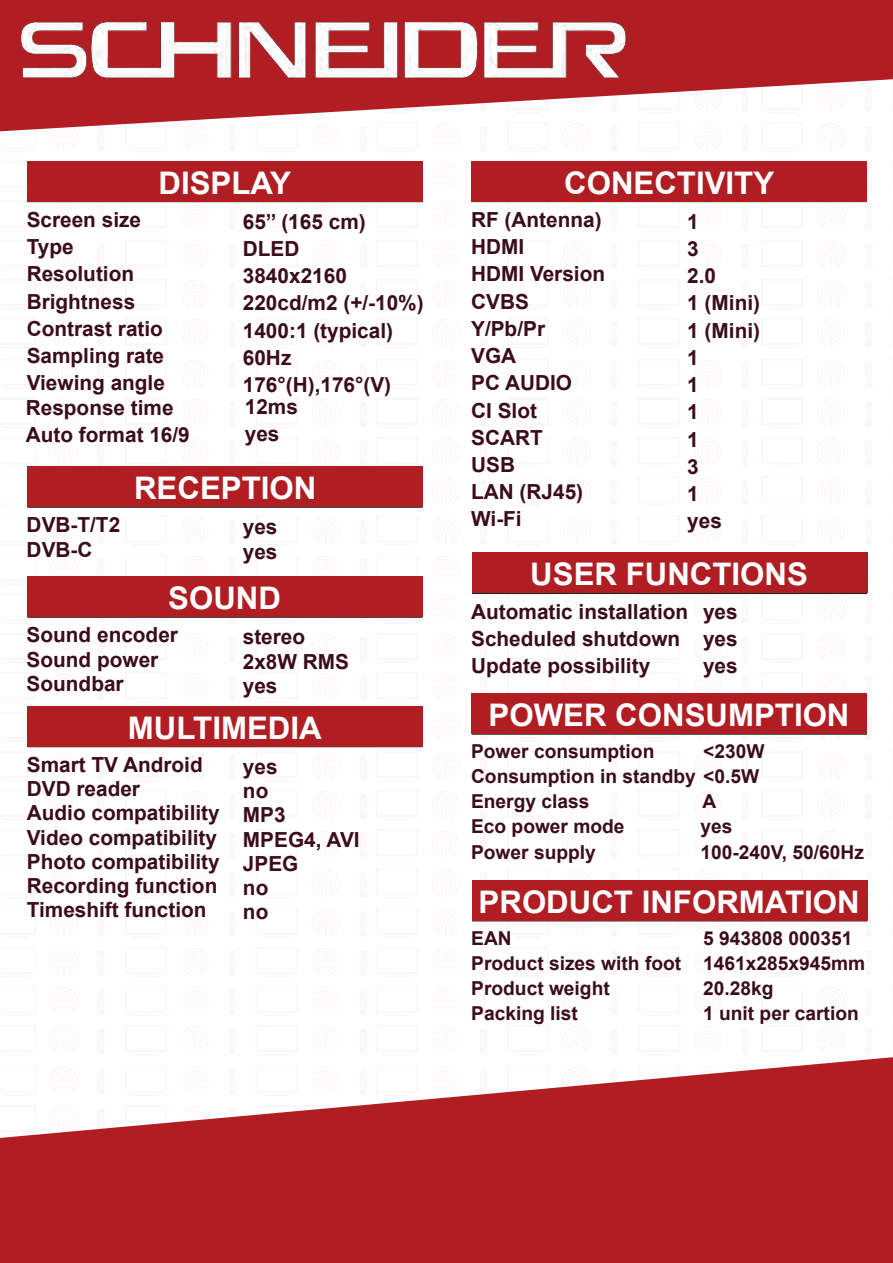
<style>
.page{position:relative;width:893px;height:1263px;background:#fff}
.page>*{position:absolute;margin:0;border:0;box-sizing:border-box;transform-origin:0 0}
.t1{font:700 31.05px "Arial";color:#fff}
.t2{font:700 20.85px/27.3px "Arial";color:#3a0d19}
.t3{font:700 19.2px/25.2px "Arial";color:#3a0d19}
</style>
<div class="page">
<img style="left:27px;top:466px;width:343px;height:111px">
<svg style="left:0;top:0;width:893px;height:131px;fill:#b01e23"></svg>
<svg style="left:0;top:1057px;width:893px;height:206px;fill:#b01e23"></svg>
<hr style="left:27px;top:201px;width:396px;height:1px;background:#000">
<div style="left:27px;top:161px;width:396px;height:40px;background:#b01e23"></div>
<hr style="left:472px;top:201px;width:395px;height:1px;background:#000">
<div style="left:472px;top:161px;width:395px;height:40px;background:#b01e23"></div>
<hr style="left:472px;top:593px;width:395px;height:1px;background:#000">
<div style="left:472px;top:553px;width:395px;height:40px;background:#b01e23"></div>
<hr style="left:472px;top:733px;width:395px;height:2px;background:#000">
<div style="left:472px;top:693px;width:395px;height:41px;background:#b01e23"></div>
<hr style="left:472px;top:920px;width:395px;height:1px;background:#000">
<div style="left:472px;top:880px;width:395px;height:40px;background:#b01e23"></div>
<hr style="left:27px;top:507px;width:396px;height:1px;background:#000">
<div style="left:27px;top:467px;width:396px;height:40px;background:#b01e23"></div>
<hr style="left:27px;top:617px;width:396px;height:1px;background:#000">
<div style="left:27px;top:577px;width:396px;height:40px;background:#b01e23"></div>
<hr style="left:28px;top:746px;width:395px;height:1px;background:#000">
<div style="left:28px;top:706px;width:395px;height:40px;background:#b01e23"></div>
<img style="left:21px;top:23px;width:604px;height:54px">
<h1 class="t1" style="left:158px;top:161px;width:134px">DISPLAY</h1>
<p class="t2" style="left:27px;top:206px;width:140px">Screen size<br>Type<br>Resolution<br>Brightness<br>Contrast ratio<br>Sampling rate<br>Viewing angle</p>
<p class="t2" style="left:26px;top:394px;width:166px">Response time<br>Auto format 16/9</p>
<p class="t2" style="left:243px;top:208px;width:182px">65’’ (165 cm)<br>DLED<br>3840x2160<br>220cd/m2 (+/-10%)<br>1400:1 (typical)<br>60Hz<br>176°(H),176°(V)</p>
<p class="t2" style="left:245px;top:393px;width:55px">12ms yes</p>
<h1 class="t1" style="left:134px;top:466px;width:184px">RECEPTION</h1>
<p class="t2" style="left:27px;top:513px;width:95px;line-height:24.3px">DVB-T/T2<br>DVB-C</p>
<p class="t2" style="left:243px;top:515px;width:36px;line-height:24.3px">yes yes</p>
<h1 class="t1" style="left:168px;top:576px;width:114px">SOUND</h1>
<p class="t2" style="left:27px;top:623px;width:153px;line-height:24.3px">Sound encoder<br>Sound power<br>Soundbar</p>
<p class="t2" style="left:243px;top:625px;width:108px;line-height:24.3px">stereo<br>2x8W RMS yes</p>
<h1 class="t1" style="left:128px;top:706px;width:195px">MULTIMEDIA</h1>
<p class="t2" style="left:27px;top:753px;width:194px;line-height:24.3px">Smart TV Android<br>DVD reader<br>Audio compatibility<br>Video compatibility<br>Photo compatibility<br>Recording function<br>Timeshift function</p>
<p class="t2" style="left:243px;top:754px;width:118px;line-height:24.3px">yes<br>no<br>MP3<br>MPEG4, AVI<br>JPEG<br>no<br>no</p>
<h1 class="t1" style="left:564px;top:161px;width:211px">CONECTIVITY</h1>
<p class="t2" style="left:471px;top:206px;width:135px">RF (Antenna)<br>HDMI<br>HDMI Version<br>CVBS<br>Y/Pb/Pr<br>VGA<br>PC AUDIO<br>CI Slot<br>SCART<br>USB<br>LAN (RJ45)<br>Wi-Fi</p>
<p class="t2" style="left:687px;top:208px;width:74px">1<br>3<br>2.0<br>1 (Mini)<br>1 (Mini)<br>1<br>1<br>1<br>1<br>3<br>1<br>yes</p>
<h1 class="t1" style="left:530px;top:553px;width:279px">USER FUNCTIONS</h1>
<p class="t2" style="left:471px;top:598px;width:219px">Automatic installation<br>Scheduled shutdown<br>Update possibility</p>
<p class="t2" style="left:703px;top:598px;width:36px;text-align:justify">yes yes yes</p>
<h1 class="t1" style="left:489px;top:693px;width:362px">POWER CONSUMPTION</h1>
<p class="t3" style="left:471px;top:739px;width:290px">Power consumption<br>Consumption in standby &lt;0.5W<br>Energy class<br>Eco power mode<br>Power supply</p>
<p class="t3" style="left:703px;top:739px;width:63px">&lt;230W</p>
<p class="t3" style="left:700px;top:789px;width:165px">A<br>yes<br>100-240V, 50/60Hz</p>
<h1 class="t1" style="left:479px;top:880px;width:383px">PRODUCT INFORMATION</h1>
<p class="t3" style="left:471px;top:926px;width:211px">EAN<br>Product sizes with foot<br>Product weight<br>Packing list</p>
<p class="t3" style="left:703px;top:926px;width:164px">5 943808 000351<br>1461x285x945mm<br>20.28kg<br>1 unit per cartion</p>
</div>
